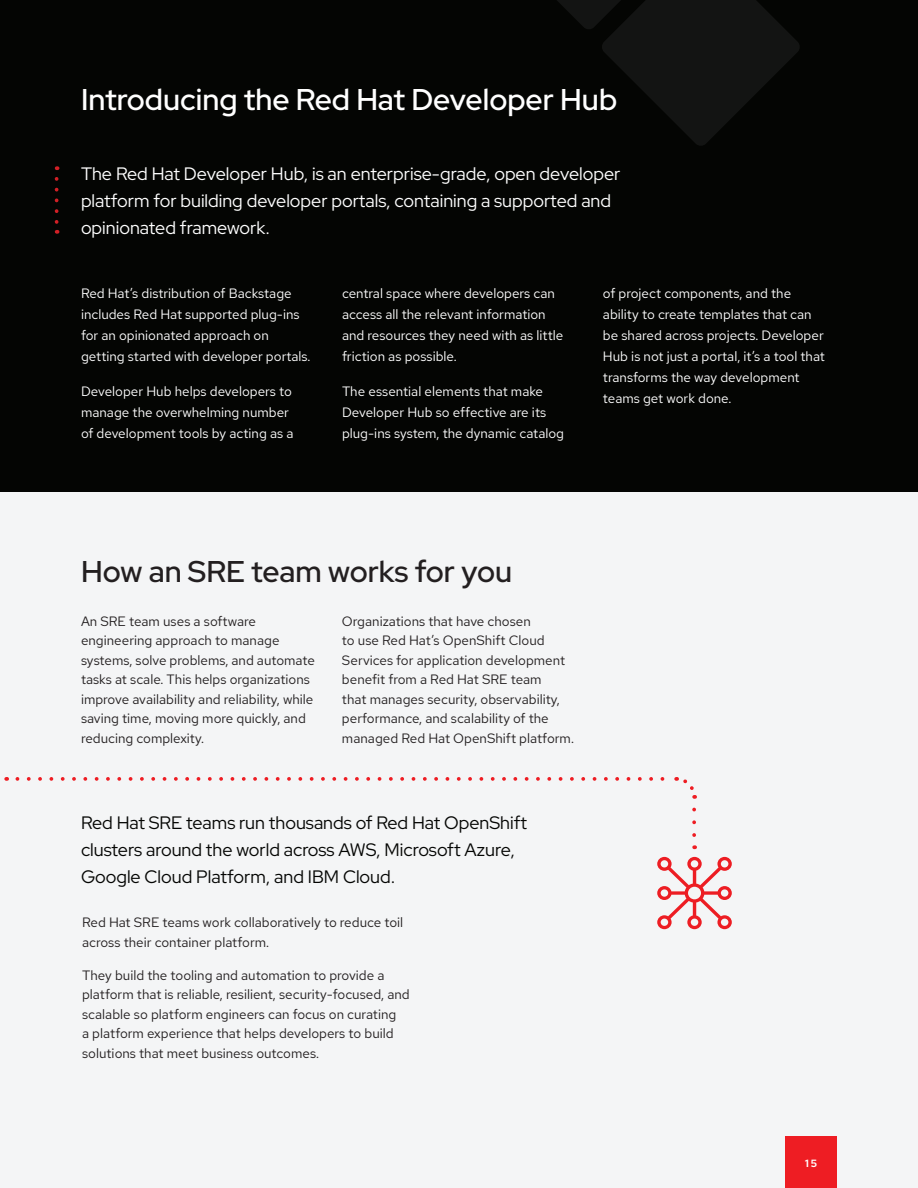
<style>
.page{position:relative;width:918px;height:1188px;background:#040503}
.page>*{position:absolute;margin:0;border:0;box-sizing:border-box;transform-origin:0 0}
.t1{font:500 30px "Red Hat Display";color:#fff}
.t2{font:500 30px "Red Hat Display";color:#231f20}
.t3{font:18px/27px "Red Hat Display";color:#fff}
.t4{font:18px/27px "Red Hat Display";color:#040503}
.t5{font:13.5px/19.5px "Red Hat Text";color:#231f20}
.t6{font:13.5px/21px "Red Hat Text";color:#fff}
.t7{font:700 10.5px "Red Hat Display";color:#fff}
</style>
<div class="page">
<div style="left:0;top:492px;width:918px;height:696px;background:#f4f5f6"></div>
<div style="left:785px;top:1136px;width:52px;height:52px;background:#ee1d23"></div>
<svg style="left:55px;top:179px;width:3px;height:55px"></svg>
<svg style="left:557px;top:0;width:242px;height:146px"></svg>
<svg style="left:657px;top:857px;width:75px;height:72px"></svg>
<svg style="left:17px;top:777px;width:680px;height:22px"></svg>
<svg style="left:692px;top:809px;width:4px;height:40px"></svg>
<h1 class="t1" style="left:81px;top:80px;width:538px">Introducing the Red Hat Developer Hub</h1>
<h2 class="t3" style="left:81px;top:160px;width:541px">The Red Hat Developer Hub, is an enterprise-grade, open developer platform for building developer portals, containing a supported and opinionated framework.</h2>
<p class="t6" style="left:81px;top:283px;width:231px">Red Hat’s distribution of Backstage includes Red Hat supported plug-ins for an opinionated approach on getting started with developer portals.</p>
<p class="t6" style="left:81px;top:380px;width:214px">Developer Hub helps developers to manage the overwhelming number of development tools by acting as a</p>
<p class="t6" style="left:342px;top:283px;width:223px">central space where developers can access all the relevant information and resources they need with as little friction as possible.</p>
<p class="t6" style="left:342px;top:380px;width:224px">The essential elements that make<br>Developer Hub so effective are its plug-ins system, the dynamic catalog</p>
<p class="t6" style="left:603px;top:283px;width:224px">of project components, and the ability to create templates that can be shared across projects. Developer<br>Hub is not just a portal, it’s a tool that transforms the way development teams get work done.</p>
<h1 class="t2" style="left:81px;top:552px;width:433px">How an SRE team works for you</h1>
<p class="t5" style="left:81px;top:611px;width:236px">An SRE team uses a software engineering approach to manage systems, solve problems, and automate tasks at scale. This helps organizations improve availability and reliability, while saving time, moving more quickly, and reducing complexity.</p>
<p class="t5" style="left:342px;top:611px;width:233px">Organizations that have chosen<br>to use Red Hat’s OpenShift Cloud Services for application development benefit from a Red Hat SRE team<br>that manages security, observability, performance, and scalability of the managed Red Hat OpenShift platform.</p>
<h2 class="t4" style="left:81px;top:809px;width:448px">Red Hat SRE teams run thousands of Red Hat OpenShift clusters around the world across AWS, Microsoft Azure,<br>Google Cloud Platform, and IBM Cloud.</h2>
<p class="t5" style="left:82px;top:913px;width:323px">Red Hat SRE teams work collaboratively to reduce toil across their container platform.</p>
<p class="t5" style="left:82px;top:965px;width:329px">They build the tooling and automation to provide a platform that is reliable, resilient, security-focused, and scalable so platform engineers can focus on curating<br>a platform experience that helps developers to build solutions that meet business outcomes.</p>
<p class="t7" style="left:805px;top:1156px;width:14px">15</p>
</div>
